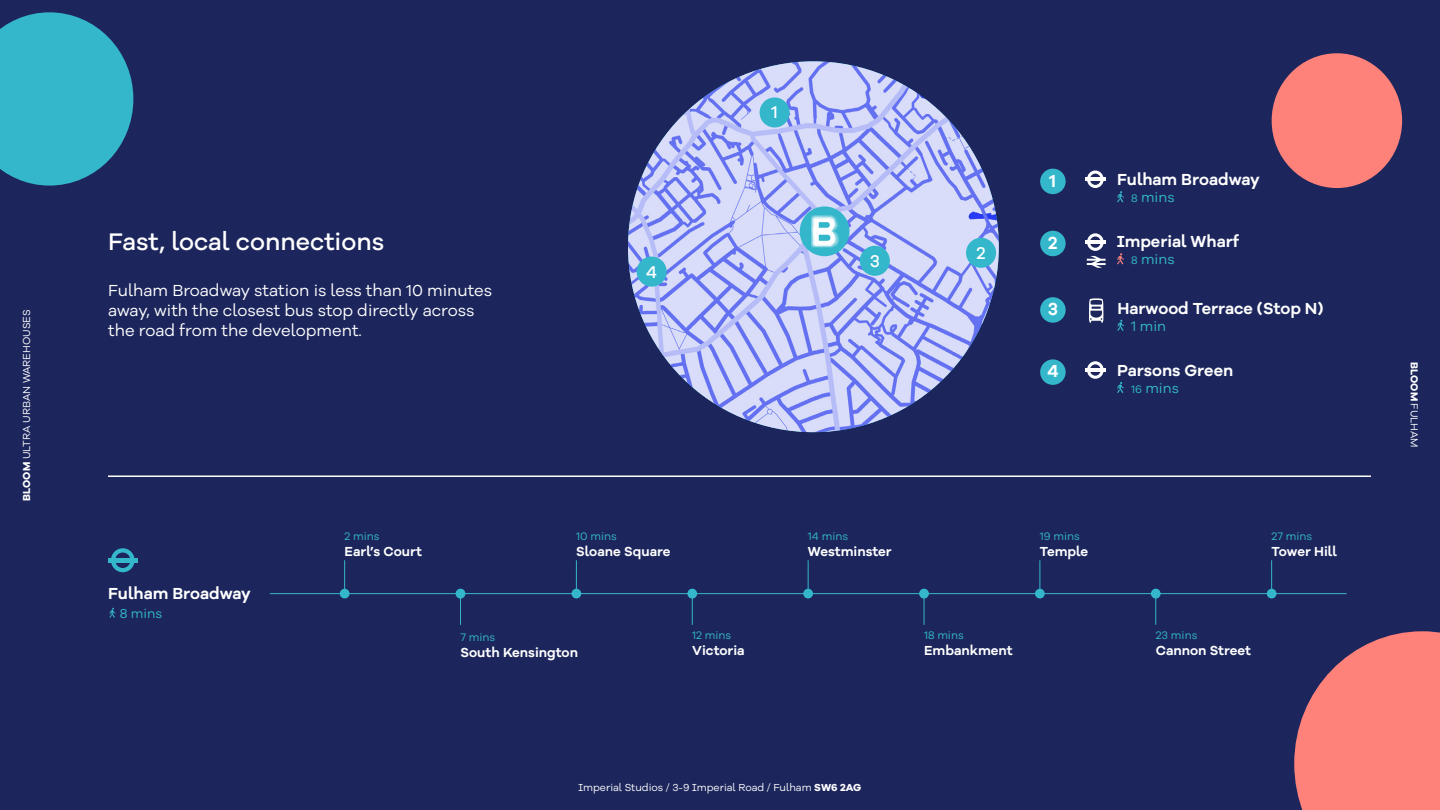
<style>
.page{position:relative;width:1440px;height:810px;background:#1c265c}
.page>*{position:absolute;margin:0;border:0;box-sizing:border-box;transform-origin:0 0}
.t1{font:500 24.75px "Galano Grotesque Alt";color:#fff}
.t2{font:600 18px "Galano Grotesque Alt";color:#fff}
.t3{font:500 17.55px "Galano Grotesque Alt";color:#fff}
.t4{font:16.5px/20.2px "Galano Grotesque Alt";color:#fff}
.t5{font:600 16.5px "Galano Grotesque Alt";color:#fff}
.t6{font:14.25px "Galano Grotesque Alt";color:#34b7cb}
.t7{font:600 13.5px "Galano Grotesque Alt";color:#fff}
.t8{font:13.35px "Galano Grotesque Alt";color:#34b7cb}
.t9{font:11.25px "Galano Grotesque Alt";color:#34b7cb}
.t10{font:10.5px "Galano Grotesque Alt";color:#fff}
.s1{font-weight:700}
.s2{font-size:11.25px}
</style>
<div class="page">
<svg style="left:111px;top:548px;width:24px;height:24px"></svg>
<div style="left:108px;top:558px;width:29px;height:5px;background:#34b7cb"></div>
<hr style="left:270px;top:593px;width:1077px;height:1px;background:#34b7cb">
<svg style="left:109px;top:608px;width:7px;height:10px"></svg>
<hr style="left:344px;top:561px;width:1px;height:31px;background:#34b7cb">
<div style="left:340px;top:589px;width:10px;height:9px;background:#34b7cb;border-radius:50%"></div>
<hr style="left:576px;top:561px;width:1px;height:31px;background:#34b7cb">
<div style="left:572px;top:589px;width:9px;height:9px;background:#34b7cb;border-radius:50%"></div>
<hr style="left:808px;top:561px;width:1px;height:31px;background:#34b7cb">
<div style="left:803px;top:589px;width:10px;height:9px;background:#34b7cb;border-radius:50%"></div>
<hr style="left:1040px;top:561px;width:1px;height:31px;background:#34b7cb">
<div style="left:1035px;top:589px;width:10px;height:9px;background:#34b7cb;border-radius:50%"></div>
<hr style="left:1271px;top:561px;width:1px;height:31px;background:#34b7cb">
<div style="left:1267px;top:589px;width:10px;height:9px;background:#34b7cb;border-radius:50%"></div>
<hr style="left:460px;top:593px;width:1px;height:32px;background:#34b7cb">
<div style="left:456px;top:589px;width:9px;height:10px;background:#34b7cb;border-radius:50%"></div>
<hr style="left:692px;top:593px;width:1px;height:32px;background:#34b7cb">
<div style="left:687px;top:589px;width:10px;height:10px;background:#34b7cb;border-radius:50%"></div>
<hr style="left:924px;top:593px;width:1px;height:32px;background:#34b7cb">
<div style="left:919px;top:589px;width:10px;height:10px;background:#34b7cb;border-radius:50%"></div>
<hr style="left:1155px;top:593px;width:1px;height:32px;background:#34b7cb">
<div style="left:1151px;top:589px;width:10px;height:10px;background:#34b7cb;border-radius:50%"></div>
<hr style="left:108px;top:476px;width:1263px;height:1px;background:#fff">
<div style="left:1040px;top:169px;width:26px;height:25px;background:#34b7cb;border-radius:50%"></div>
<svg style="left:1117px;top:191px;width:7px;height:11px"></svg>
<svg style="left:1087px;top:171px;width:17px;height:17px"></svg>
<hr style="left:1085px;top:178px;width:21px;height:3px;background:#fff">
<svg style="left:1117px;top:382px;width:7px;height:11px"></svg>
<div style="left:1040px;top:359px;width:26px;height:26px;background:#34b7cb;border-radius:50%"></div>
<svg style="left:1087px;top:361px;width:17px;height:18px"></svg>
<hr style="left:1085px;top:368px;width:21px;height:4px;background:#fff">
<svg style="left:1117px;top:320px;width:7px;height:11px"></svg>
<div style="left:1040px;top:297px;width:26px;height:26px;background:#34b7cb;border-radius:50%"></div>
<svg style="left:1089px;top:298px;width:15px;height:25px"></svg>
<svg style="left:0;top:12px;width:133px;height:174px"></svg>
<div style="left:1272px;top:53px;width:130px;height:135px;background:#ff827a;border-radius:50%"></div>
<svg style="left:1294px;top:631px;width:146px;height:179px;background:#dc7475"></svg>
<div style="left:1040px;top:231px;width:26px;height:25px;background:#34b7cb;border-radius:50%"></div>
<svg style="left:1117px;top:253px;width:7px;height:11px"></svg>
<hr style="left:1085px;top:240px;width:21px;height:4px;background:#fff">
<svg style="left:1087px;top:233px;width:19px;height:35px"></svg>
<img style="left:628px;top:61px;width:371px;height:371px;border-radius:185px">
<div style="left:760px;top:97px;width:30px;height:31px;background:#34b7cb;border-radius:50%"></div>
<div style="left:966px;top:238px;width:30px;height:30px;background:#34b7cb;border-radius:50%"></div>
<div style="left:860px;top:246px;width:30px;height:30px;background:#34b7cb;border-radius:50%"></div>
<div style="left:637px;top:257px;width:30px;height:30px;background:#34b7cb;border-radius:50%"></div>
<div style="left:800px;top:206px;width:49px;height:50px;background:#34b7cb;border-radius:50%"></div>
<svg style="left:811px;top:215px;width:28px;height:33px"></svg>
<p class="t10" style="left:20px;top:501px;width:193px;rotate:-90deg"><span class="s1">BLOOM</span> ULTRA URBAN WAREHOUSES</p>
<h1 class="t1" style="left:108px;top:226px;width:278px">Fast, local connections</h1>
<p class="t4" style="left:108px;top:280px;width:385px">Fulham Broadway station is less than 10 minutes away, with the closest bus stop directly across the road from the development.</p>
<p class="t3" style="left:646px;top:260px;width:12px">4</p>
<p class="t3" style="left:771px;top:101px;width:8px">1</p>
<p class="t3" style="left:870px;top:250px;width:12px">3</p>
<p class="t3" style="left:977px;top:242px;width:11px">2</p>
<p class="t2" style="left:1050px;top:169px;width:8px">1</p>
<p class="t5" style="left:1117px;top:169px;width:144px">Fulham Broadway</p>
<p class="t6" style="left:1131px;top:188px;width:45px"><span class="s2">8</span> mins</p>
<p class="t2" style="left:1048px;top:231px;width:11px">2</p>
<p class="t5" style="left:1117px;top:231px;width:123px">Imperial Wharf</p>
<p class="t6" style="left:1131px;top:250px;width:45px"><span class="s2">8</span> mins</p>
<p class="t2" style="left:1048px;top:298px;width:12px">3</p>
<p class="t2" style="left:1047px;top:360px;width:13px">4</p>
<p class="t5" style="left:1117px;top:298px;width:208px">Harwood Terrace (Stop N)</p>
<p class="t6" style="left:1131px;top:317px;width:36px">1 min</p>
<p class="t5" style="left:1117px;top:360px;width:118px">Parsons Green</p>
<p class="t6" style="left:1131px;top:379px;width:49px"><span class="s2">16</span> mins</p>
<p class="t5" style="left:108px;top:582px;width:144px">Fulham Broadway</p>
<p class="t8" style="left:120px;top:604px;width:44px">8 mins</p>
<p class="t9" style="left:345px;top:529px;width:37px">2 mins</p>
<p class="t7" style="left:345px;top:542px;width:79px">Earl’s Court</p>
<p class="t9" style="left:576px;top:529px;width:42px">10 mins</p>
<p class="t7" style="left:576px;top:542px;width:96px">Sloane Square</p>
<p class="t9" style="left:460px;top:630px;width:36px">7 mins</p>
<p class="t7" style="left:460px;top:644px;width:119px">South Kensington</p>
<p class="t9" style="left:692px;top:628px;width:41px">12 mins</p>
<p class="t7" style="left:692px;top:641px;width:54px">Victoria</p>
<p class="t9" style="left:808px;top:529px;width:42px">14 mins</p>
<p class="t7" style="left:808px;top:542px;width:85px">Westminster</p>
<p class="t9" style="left:1040px;top:529px;width:42px">19 mins</p>
<p class="t7" style="left:1040px;top:542px;width:50px">Temple</p>
<p class="t9" style="left:924px;top:628px;width:41px">18 mins</p>
<p class="t7" style="left:924px;top:641px;width:90px">Embankment</p>
<p class="t10" style="left:579px;top:780px;width:284px">Imperial Studios / 3-9 Imperial Road / Fulham <span class="s1">SW6 2AG</span></p>
<p class="t9" style="left:1272px;top:529px;width:42px">27 mins</p>
<p class="t7" style="left:1272px;top:542px;width:67px">Tower Hill</p>
<p class="t9" style="left:1156px;top:628px;width:43px">23 mins</p>
<p class="t7" style="left:1156px;top:641px;width:97px">Cannon Street</p>
<p class="t10" style="left:1421px;top:362px;width:87px;rotate:90deg"><span class="s1">BLOOM</span> FULHAM</p>
</div>
